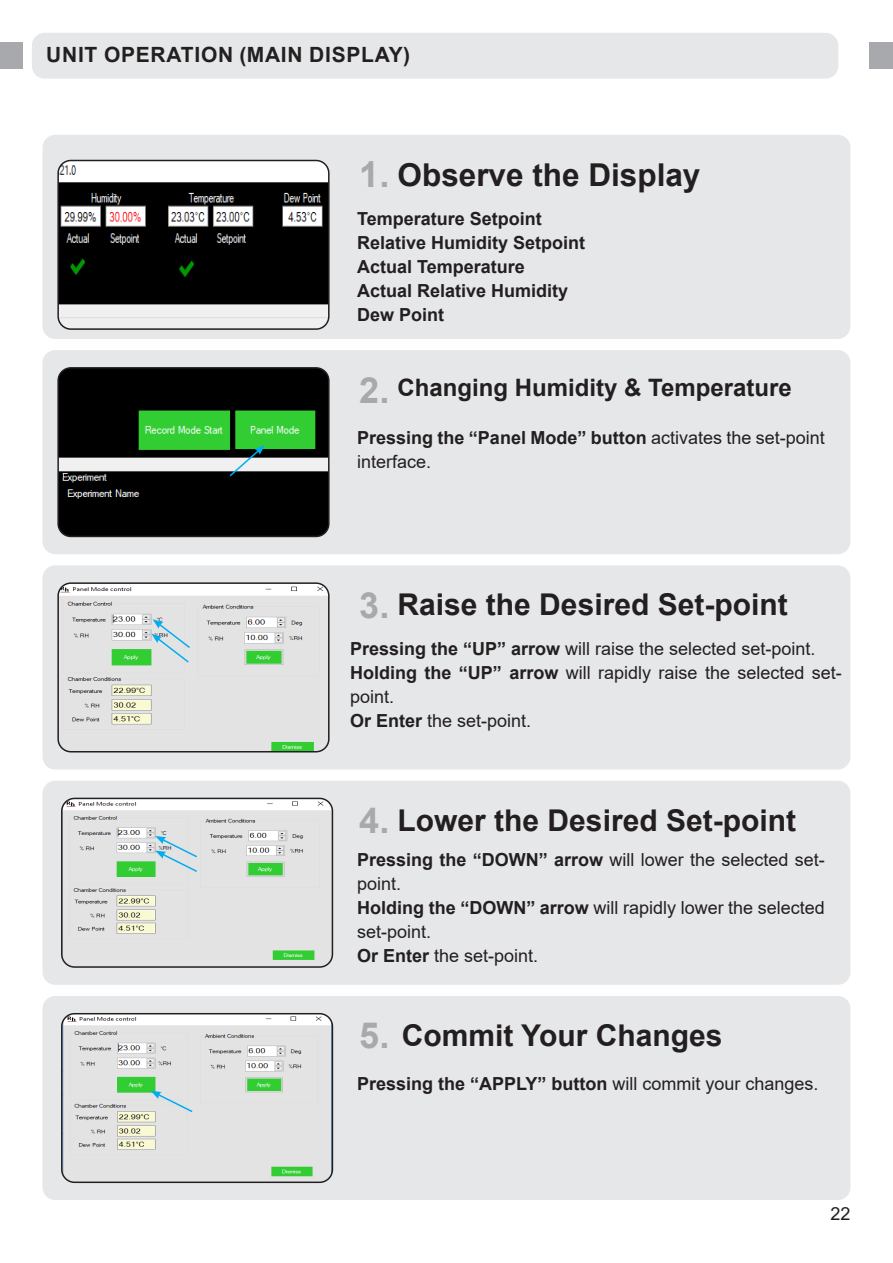
<style>
.page{position:relative;width:893px;height:1263px;background:#fff}
.page>*{position:absolute;margin:0;border:0;box-sizing:border-box;transform-origin:0 0}
.Step_number{font:700 36px "Arial";color:#a8a9ad}
.Step_title{font:700 31.5px "Arial";color:#231f20}
.Step_title-2{font:700 30px "Arial";color:#231f20}
.Step_title-3{font:700 24px "Arial";color:#231f20}
.Chapter{font:700 21px "Arial";letter-spacing:.035em;color:#231f20}
.Normal_text_-_justif{font:18px/24px "Arial";color:#231f20}
.Normal_text_-_justif-2{font:700 18px "Arial";color:#231f20}
.s1{font-weight:700}
.s2{font-weight:400}
</style>
<div class="page">
<div style="left:0;top:43px;width:23px;height:26px;background:#a8a9ad"></div>
<div style="left:870px;top:43px;width:23px;height:26px;background:#a8a9ad"></div>
<div style="left:43px;top:135px;width:807px;height:204px;background:#e6e7e9;border-radius:13px"></div>
<div style="left:43px;top:565px;width:807px;height:204px;background:#e6e7e9;border-radius:13px"></div>
<div style="left:43px;top:996px;width:807px;height:204px;background:#e6e7e9;border-radius:13px"></div>
<div style="left:43px;top:350px;width:807px;height:204px;background:#e6e7e9;border-radius:13px"></div>
<div style="left:43px;top:781px;width:807px;height:204px;background:#e6e7e9;border-radius:13px"></div>
<img style="left:60px;top:585px;width:267px;height:167px">
<div style="left:57px;top:582px;width:273px;height:170px;border:2px solid #231f20;border-radius:13px"></div>
<img style="left:62px;top:798px;width:270px;height:167px">
<div style="left:61px;top:798px;width:272px;height:170px;border:2px solid #231f20;border-radius:13px"></div>
<img style="left:60px;top:370px;width:267px;height:166px">
<div style="left:57px;top:367px;width:273px;height:170px;border:2px solid #231f20;border-radius:13px"></div>
<img style="left:62px;top:1014px;width:270px;height:168px">
<div style="left:61px;top:1013px;width:272px;height:170px;border:2px solid #231f20;border-radius:13px"></div>
<img style="left:60px;top:160px;width:267px;height:167px">
<div style="left:57px;top:160px;width:273px;height:170px;border:2px solid #231f20;border-radius:13px"></div>
<div style="left:32px;top:33px;width:806px;height:46px;background:#e6e7e9;border-radius:13px"></div>
<svg style="left:155px;top:836px;width:44px;height:37px"></svg>
<svg style="left:151px;top:1091px;width:43px;height:22px"></svg>
<svg style="left:151px;top:619px;width:41px;height:45px"></svg>
<svg style="left:228px;top:445px;width:37px;height:33px"></svg>
<p class="Chapter" style="left:46px;top:40px;width:365px">UNIT OPERATION (MAIN DISPLAY)</p>
<p class="Step_number" style="left:359px;top:149px;width:32px">1.</p>
<p class="Step_title" style="left:398px;top:153px;width:304px">Observe the Display</p>
<p class="Normal_text_-_justif-2" style="left:357px;top:206px;width:186px">Temperature Setpoint</p>
<p class="Normal_text_-_justif-2" style="left:357px;top:230px;width:230px">Relative Humidity Setpoint</p>
<p class="Normal_text_-_justif-2" style="left:357px;top:254px;width:169px">Actual Temperature</p>
<p class="Normal_text_-_justif-2" style="left:357px;top:278px;width:213px">Actual Relative Humidity</p>
<p class="Normal_text_-_justif-2" style="left:357px;top:302px;width:89px">Dew Point</p>
<p class="Step_number" style="left:359px;top:364px;width:32px">2.</p>
<p class="Step_title-3" style="left:398px;top:370px;width:396px">Changing Humidity &amp; Temperature</p>
<p class="Normal_text_-_justif" style="left:357px;top:426px;width:469px"><span class="s1">Pressing the “Panel Mode” button</span> activates the set-point interface.</p>
<p class="Step_number" style="left:359px;top:580px;width:32px">3.</p>
<p class="Step_title-2" style="left:398px;top:584px;width:392px">Raise the Desired Set-point</p>
<p class="Normal_text_-_justif" style="left:350px;top:637px;width:467px"><span class="s1">Pressing the “UP” arrow</span> will raise the selected set-point.</p>
<p class="Normal_text_-_justif" style="left:350px;top:661px;width:493px"><span class="s1">Holding the “UP” arrow</span> will rapidly raise the selected set&shy;point.</p>
<p class="Normal_text_-_justif" style="left:350px;top:709px;width:183px"><span class="s1">Or Enter</span> the set-point.</p>
<p class="Step_number" style="left:359px;top:795px;width:32px">4.</p>
<p class="Step_title-2" style="left:398px;top:799px;width:400px">Lower the Desired Set-point</p>
<p class="Normal_text_-_justif" style="left:357px;top:847px;width:469px"><span class="s1">Pressing the “DOWN” arrow</span> will lower the selected set&shy;point.</p>
<p class="Normal_text_-_justif" style="left:357px;top:895px;width:469px"><span class="s1">Holding the “DOWN” arrow</span> will rapidly lower the selected set-point.</p>
<p class="Normal_text_-_justif" style="left:357px;top:943px;width:183px"><span class="s1">Or Enter</span> the set-point.</p>
<p class="Step_number" style="left:359px;top:1010px;width:32px">5.</p>
<p class="Step_title-2" style="left:402px;top:1014px;width:322px">Commit Your Changes</p>
<p class="Normal_text_-_justif-2" style="left:357px;top:1071px;width:463px">Pressing the “APPLY” button <span class="s2">will commit your changes.</span></p>
<p class="Normal_text_-_justif" style="left:830px;top:1201px;width:22px">22</p>
</div>
